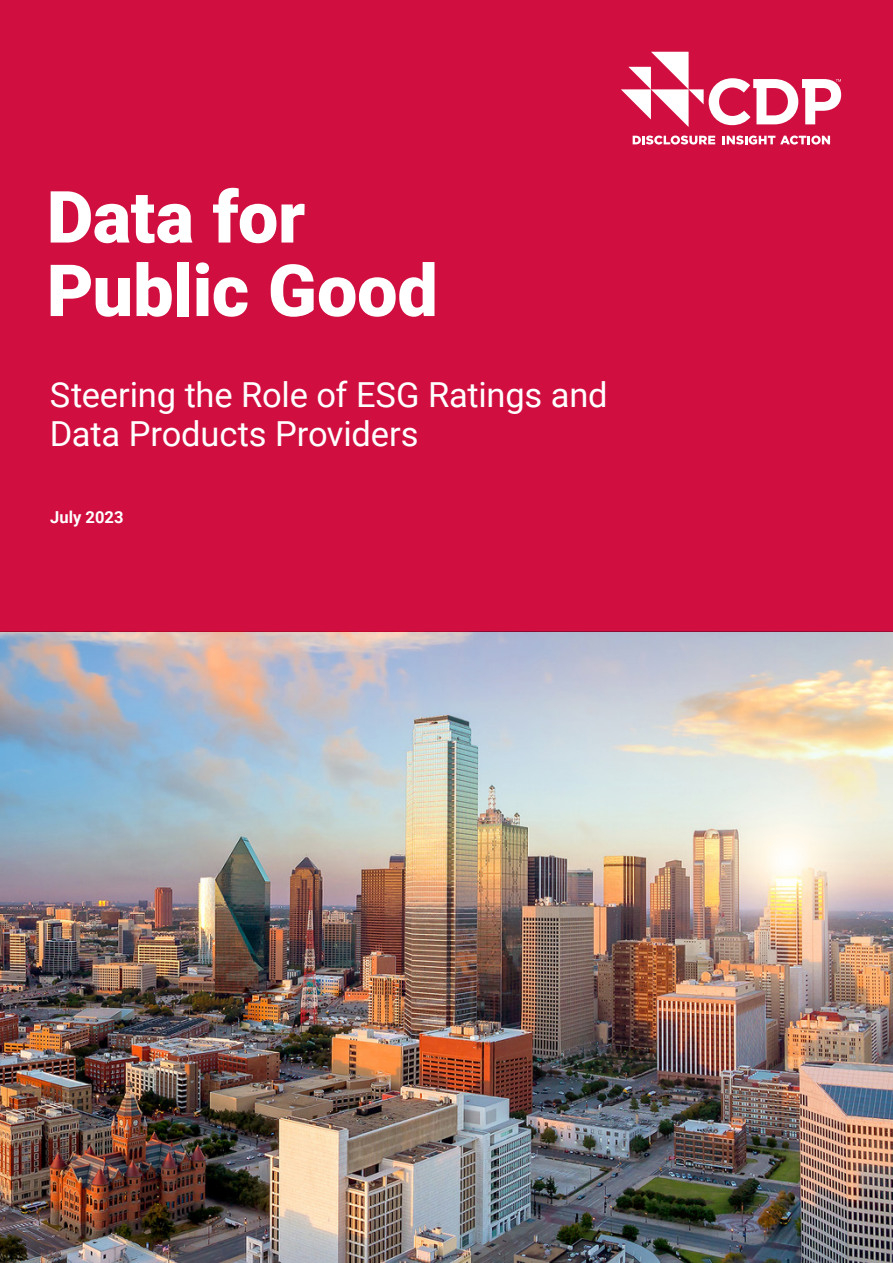
<style>
.page{position:relative;width:893px;height:1263px;background:#fff}
.page>*{position:absolute;margin:0;border:0;box-sizing:border-box;transform-origin:0 0}
.t1{font:900 72px/73.5px "Roboto";letter-spacing:-.005em;color:#fff}
.Lead{font:34.5px/39px "Roboto";letter-spacing:-.005em;color:#fff}
.t2{font:700 16.5px "Roboto";letter-spacing:.005em;color:#fff}
</style>
<div class="page">
<div style="left:0;top:0;width:893px;height:631px;background:#d10e40"></div>
<svg style="left:621px;top:52px;width:220px;height:75px"></svg>
<svg style="left:633px;top:136px;width:82px;height:9px"></svg>
<svg style="left:722px;top:136px;width:108px;height:9px"></svg>
<img style="left:0;top:631px;width:893px;height:632px">
<p class="t1" style="left:47px;top:177px;width:393px">Data for<br>Public Good</p>
<p class="Lead" style="left:50px;top:374px;width:559px">Steering the Role of ESG Ratings and<br>Data Products Providers</p>
<p class="t2" style="left:50px;top:505px;width:75px">July 2023</p>
</div>
